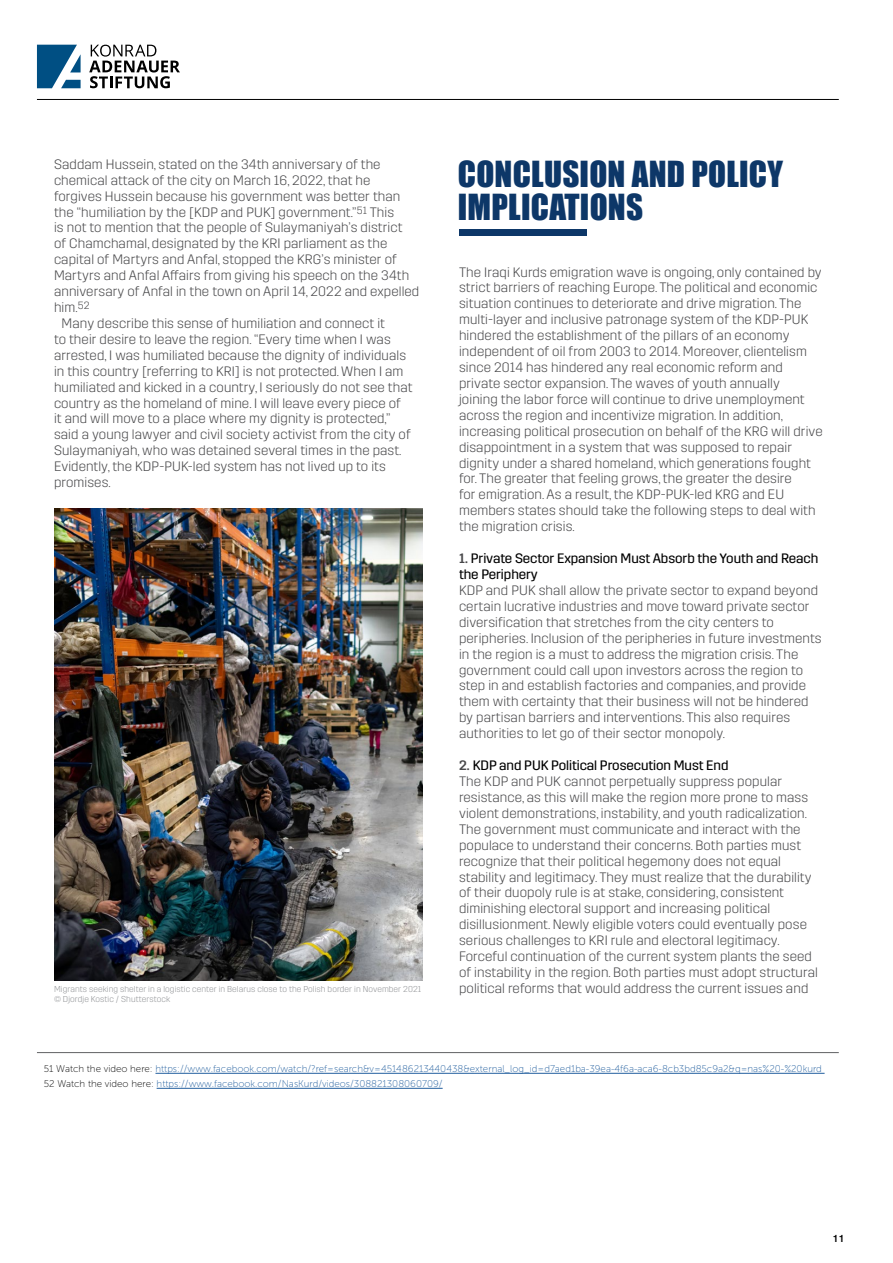
<style>
.page{position:relative;width:893px;height:1263px;background:#fff}
.page>*{position:absolute;margin:0;border:0;box-sizing:border-box;transform-origin:0 0}
.t1{font:33px/33px "Impact";letter-spacing:.005em;color:#0d3768}
.t2{font:300 13.65px/15.9px "Trim";letter-spacing:.01em;color:#48484a}
.t3{font:13.65px/15.9px "Trim";letter-spacing:-.005em;color:#000}
.t4{font:500 10.5px "Akzidenz Grotesk BQ";color:#000}
.t5{font:9.75px/15px "Museo Sans 100";color:#215e9e}
.t6{font:300 8.55px/10.5px "Trim";letter-spacing:.01em;color:#939598}
.s1{font-weight:500;color:#48484a}
.s2{font-weight:500}
.s3{font-weight:400;color:#000}
.s4{color:#000}
</style>
<div class="page">
<svg style="left:89px;top:45px;width:91px;height:43px"></svg>
<svg style="left:37px;top:45px;width:44px;height:43px"></svg>
<hr style="left:37px;top:99px;width:802px;height:1px;background:#000">
<hr style="left:37px;top:1052px;width:802px;height:1px;background:#616264">
<hr style="left:155px;top:1073px;width:670px;height:1px;background:#215e9e">
<hr style="left:157px;top:1088px;width:286px;height:1px;background:#215e9e">
<div style="left:459px;top:229px;width:128px;height:7px;background:#0d3768"></div>
<img style="left:54px;top:509px;width:369px;height:472px">
<p class="t2" style="left:54px;top:156px;width:328px">Saddam Hussein, stated on the 34th anniversary of the</p>
<p class="t2" style="left:54px;top:172px;width:318px">chemical attack of the city on March 16, 2022, that he</p>
<p class="t2" style="left:54px;top:188px;width:348px">forgives Hussein because his government was better than</p>
<p class="t2" style="left:54px;top:204px;width:342px">the “humiliation by the [KDP and PUK] government.”<sup>51</sup> This</p>
<p class="t2" style="left:54px;top:220px;width:350px">is not to mention that the people of Sulaymaniyah’s district</p>
<p class="t2" style="left:54px;top:236px;width:335px">of Chamchamal, designated by the KRI parliament as the</p>
<p class="t2" style="left:54px;top:252px;width:344px">capital of Martyrs and Anfal, stopped the KRG’s minister of</p>
<p class="t2" style="left:54px;top:268px;width:357px">Martyrs and Anfal Affairs from giving his speech on the 34th</p>
<p class="t2" style="left:54px;top:284px;width:367px">anniversary of Anfal in the town on April 14, 2022 and expelled</p>
<p class="t2" style="left:54px;top:299px;width:37px">him.<sup>52</sup></p>
<p class="t2" style="left:62px;top:315px;width:325px">Many describe this sense of humiliation and connect it</p>
<p class="t2" style="left:54px;top:331px;width:338px">to their desire to leave the region. “Every time when I was</p>
<p class="t2" style="left:54px;top:347px;width:354px">arrested, I was humiliated because the dignity of individuals</p>
<p class="t2" style="left:54px;top:363px;width:351px">in this country [referring to KRI] is not protected. When I am</p>
<p class="t2" style="left:54px;top:379px;width:360px">humiliated and kicked in a country, I seriously do not see that</p>
<p class="t2" style="left:54px;top:395px;width:348px">country as the homeland of mine. I will leave every piece of</p>
<p class="t2" style="left:54px;top:411px;width:338px">it and will move to a place where my dignity is protected,”</p>
<p class="t2" style="left:54px;top:427px;width:358px">said a young lawyer and civil society activist from the city of</p>
<p class="t2" style="left:54px;top:443px;width:349px">Sulaymaniyah, who was detained several times in the past.</p>
<p class="t2" style="left:54px;top:459px;width:333px">Evidently, the KDP-PUK-led system has not lived up to its</p>
<p class="t2" style="left:54px;top:475px;width:58px">promises.</p>
<p class="t6" style="left:54px;top:984px;width:369px">Migrants seeking shelter in a logistic center in Belarus close to the Polish border in November 2021 © Djordje Kostic / Shutterstock</p>
<h1 class="t1" style="left:458px;top:157px;width:327px">CONCLUSION AND POLICY<br>IMPLICATIONS</h1>
<p class="t2" style="left:459px;top:264px;width:365px">The Iraqi Kurds emigration wave is ongoing, only contained by strict barriers of reaching Europe. The political and economic situation continues to deteriorate and drive migration. The multi-layer and inclusive patronage system of the KDP-PUK hindered the establishment of the pillars of an economy independent of oil from 2003 to 2014. Moreover, clientelism since 2014 has hindered any real economic reform and private sector expansion. The waves of youth annually<br>joining the labor force will continue to drive unemployment across the region and incentivize migration. In addition, increasing political prosecution on behalf of the KRG will drive disappointment in a system that was supposed to repair dignity under a shared homeland, which generations fought for. The greater that feeling grows, the greater the desire<br>for emigration. As a result, the KDP-PUK-led KRG and EU members states should take the following steps to deal with the migration crisis.</p>
<p class="t3" style="left:459px;top:550px;width:361px"><span class="s1">1.</span> Private Sector Expansion Must Absorb the Youth and Reach the Periphery</p>
<p class="t2" style="left:459px;top:582px;width:364px">KDP and PUK shall allow the private sector to expand beyond certain lucrative industries and move toward private sector diversification that stretches from the city centers to peripheries. Inclusion of the peripheries in future investments in the region is a must to address the migration crisis. The government could call upon investors across the region to step in and establish factories and companies, and provide them with certainty that their business will not be hindered by partisan barriers and interventions. This also requires authorities to let go of their sector monopoly.</p>
<p class="t2" style="left:459px;top:757px;width:360px"><span class="s2">2.</span> <span class="s3">KDP and PUK Political Prosecution Must End<br></span>The KDP and PUK cannot perpetually suppress popular resistance, as this will make the region more prone to mass violent demonstrations, instability, and youth radicalization.<br>The government must communicate and interact with the populace to understand their concerns. Both parties must recognize that their political hegemony does not equal stability and legitimacy. They must realize that the durability of their duopoly rule is at stake, considering, consistent diminishing electoral support and increasing political disillusionment. Newly eligible voters could eventually pose serious challenges to KRI rule and electoral legitimacy.<br>Forceful continuation of the current system plants the seed of instability in the region. Both parties must adopt structural political reforms that would address the current issues and</p>
<p class="t5" style="left:44px;top:1061px;width:779px"><span class="s4">51 Watch the video here:</span> https://www.facebook.com/watch/?ref=search&amp;v=451486213440438&amp;external_log_id=d7aed1ba-39ea-4f6a-aca6-8cb3bd85c9a2&amp;q=nas%20-%20kurd<br><span class="s4">52 Watch the video here:</span> https://www.facebook.com/NasKurd/videos/308821308060709/</p>
<p class="t4" style="left:833px;top:1232px;width:13px">11</p>
</div>
